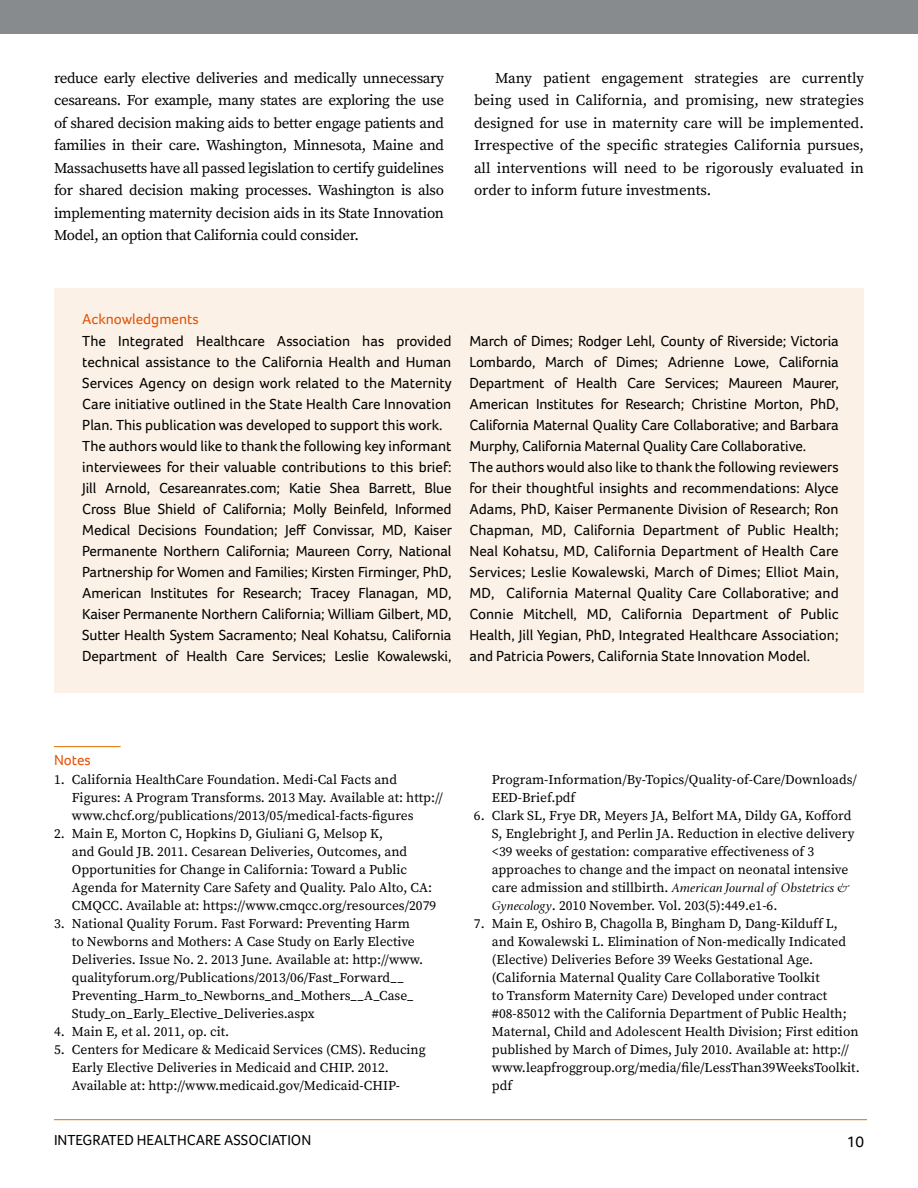
<style>
.page{position:relative;width:918px;height:1188px;background:#fff}
.page>*{position:absolute;margin:0;border:0;box-sizing:border-box;transform-origin:0 0}
.t1{font:15.75px "Foco";color:#000}
.t2{font:15px/21px "Foco";letter-spacing:-.01em;color:#000}
.t3{font:15px/22.5px "Source Serif Pro";letter-spacing:-.02em;color:#000;text-align:justify}
.t4{font:15px "Foco";color:#e35205}
.t5{font:13.5px/18px "Source Serif Pro";color:#000}
.t6{font:13.5px "Cycles Nine Italic";color:#000}
.s1{font-family:"Source Serif Pro"}
.s2{font-family:"Cycles Nine Italic"}
</style>
<div class="page">
<div style="left:0;top:0;width:918px;height:33px;background:#888b8d"></div>
<hr style="left:54px;top:1119px;width:813px;height:1px;background:#dc7200">
<div style="left:54px;top:289px;width:810px;height:404px;background:#fbf1e6"></div>
<hr style="left:54px;top:746px;width:67px;height:1px;background:#dc7200">
<p class="t3" style="left:54px;top:67px;width:392px">reduce early elective deliveries and medically unnecessary cesareans. For example, many states are exploring the use of shared decision making aids to better engage patients and families in their care. Washington, Minnesota, Maine and Massachusetts have all passed legislation to certify guidelines for shared decision making processes. Washington is also implementing maternity decision aids in its State Innovation Model, an option that California could consider.</p>
<p class="t3" style="left:474px;top:67px;width:392px;text-indent:21px">Many patient engagement strategies are currently being used in California, and promising, new strategies designed for use in maternity care will be implemented.<br>Irrespective of the specific strategies California pursues, all interventions will need to be rigorously evaluated in order to inform future investments.</p>
<p class="t4" style="left:82px;top:310px;width:118px">Acknowledgments</p>
<p class="t2" style="left:82px;top:330px;width:371px">The Integrated Healthcare Association has provided technical assistance to the California Health and Human Services Agency on design work related to the Maternity Care initiative outlined in the State Health Care Innovation Plan. This publication was developed to support this work.<br>The authors would like to thank the following key informant interviewees for their valuable contributions to this brief:<br>Jill Arnold, Cesareanrates.com; Katie Shea Barrett, Blue Cross Blue Shield of California; Molly Beinfeld, Informed Medical Decisions Foundation; Jeff Convissar, MD, Kaiser Permanente Northern California; Maureen Corry, National Partnership for Women and Families; Kirsten Firminger, PhD, American Institutes for Research; Tracey Flanagan, MD, Kaiser Permanente Northern California; William Gilbert, MD, Sutter Health System Sacramento; Neal Kohatsu, California Department of Health Care Services; Leslie Kowalewski,</p>
<p class="t2" style="left:470px;top:330px;width:371px">March of Dimes; Rodger Lehl, County of Riverside; Victoria Lombardo, March of Dimes; Adrienne Lowe, California Department of Health Care Services; Maureen Maurer, American Institutes for Research; Christine Morton, PhD, California Maternal Quality Care Collaborative; and Barbara Murphy, California Maternal Quality Care Collaborative.<br>The authors would also like to thank the following reviewers for their thoughtful insights and recommendations: Alyce Adams, PhD, Kaiser Permanente Division of Research; Ron Chapman, MD, California Department of Public Health; Neal Kohatsu, MD, California Department of Health Care Services; Leslie Kowalewski, March of Dimes; Elliot Main, MD, California Maternal Quality Care Collaborative; and Connie Mitchell, MD, California Department of Public Health, Jill Yegian, PhD, Integrated Healthcare Association; and Patricia Powers, California State Innovation Model.</p>
<p class="t4" style="left:54px;top:751px;width:38px">Notes</p>
<p class="t5" style="left:72px;top:771px;width:372px;text-indent:-18px">1. California HealthCare Foundation. Medi-Cal Facts and<br>Figures: A Program Transforms. 2013 May. Available at: http:// www.chcf.org/publications/2013/05/medical-facts-figures</p>
<p class="t5" style="left:72px;top:825px;width:366px;text-indent:-18px">2. Main E, Morton C, Hopkins D, Giuliani G, Melsop K,<br>and Gould JB. 2011. Cesarean Deliveries, Outcomes, and Opportunities for Change in California: Toward a Public Agenda for Maternity Care Safety and Quality. Palo Alto, CA:<br>CMQCC. Available at: https://www.cmqcc.org/resources/2079</p>
<p class="t5" style="left:72px;top:915px;width:353px;text-indent:-18px">3. National Quality Forum. Fast Forward: Preventing Harm to Newborns and Mothers: A Case Study on Early Elective Deliveries. Issue No. 2. 2013 June. Available at: http://www. qualityforum.org/Publications/2013/06/Fast_Forward__ Preventing_Harm_to_Newborns_and_Mothers__A_Case_ Study_on_Early_Elective_Deliveries.aspx</p>
<p class="t5" style="left:54px;top:1023px;width:177px">4. Main E, et al. 2011, op. cit.</p>
<p class="t5" style="left:72px;top:1041px;width:355px;text-indent:-18px">5. Centers for Medicare &amp; Medicaid Services (CMS). Reducing<br>Early Elective Deliveries in Medicaid and CHIP. 2012.<br>Available at: http://www.medicaid.gov/Medicaid-CHIP-</p>
<p class="t5" style="left:492px;top:771px;width:367px">Program-Information/By-Topics/Quality-of-Care/Downloads/<br>EED-Brief.pdf</p>
<p class="t5" style="left:492px;top:807px;width:364px;text-indent:-18px">6. Clark SL, Frye DR, Meyers JA, Belfort MA, Dildy GA, Kofford S, Englebright J, and Perlin JA. Reduction in elective delivery &lt;39 weeks of gestation: comparative effectiveness of 3 approaches to change and the impact on neonatal intensive</p>
<p class="t6" style="left:492px;top:880px;width:359px"><span class="s1">care admission and stillbirth.</span> American Journal of Obstetrics &amp;</p>
<p class="t5" style="left:492px;top:897px;width:287px"><span class="s2">Gynecology</span>. 2010 November. Vol. 203(5):449.e1-6.</p>
<p class="t5" style="left:492px;top:915px;width:369px;text-indent:-18px">7. Main E, Oshiro B, Chagolla B, Bingham D, Dang-Kilduff L, and Kowalewski L. Elimination of Non-medically Indicated (Elective) Deliveries Before 39 Weeks Gestational Age. (California Maternal Quality Care Collaborative Toolkit<br>to Transform Maternity Care) Developed under contract #08-85012 with the California Department of Public Health; Maternal, Child and Adolescent Health Division; First edition published by March of Dimes, July 2010. Available at: http:// www.leapfroggroup.org/media/file/LessThan39WeeksToolkit. pdf</p>
<p class="t2" style="left:54px;top:1130px;width:259px">INTEGRATED HEALTHCARE ASSOCIATION</p>
<p class="t1" style="left:847px;top:1132px;width:19px">10</p>
</div>
